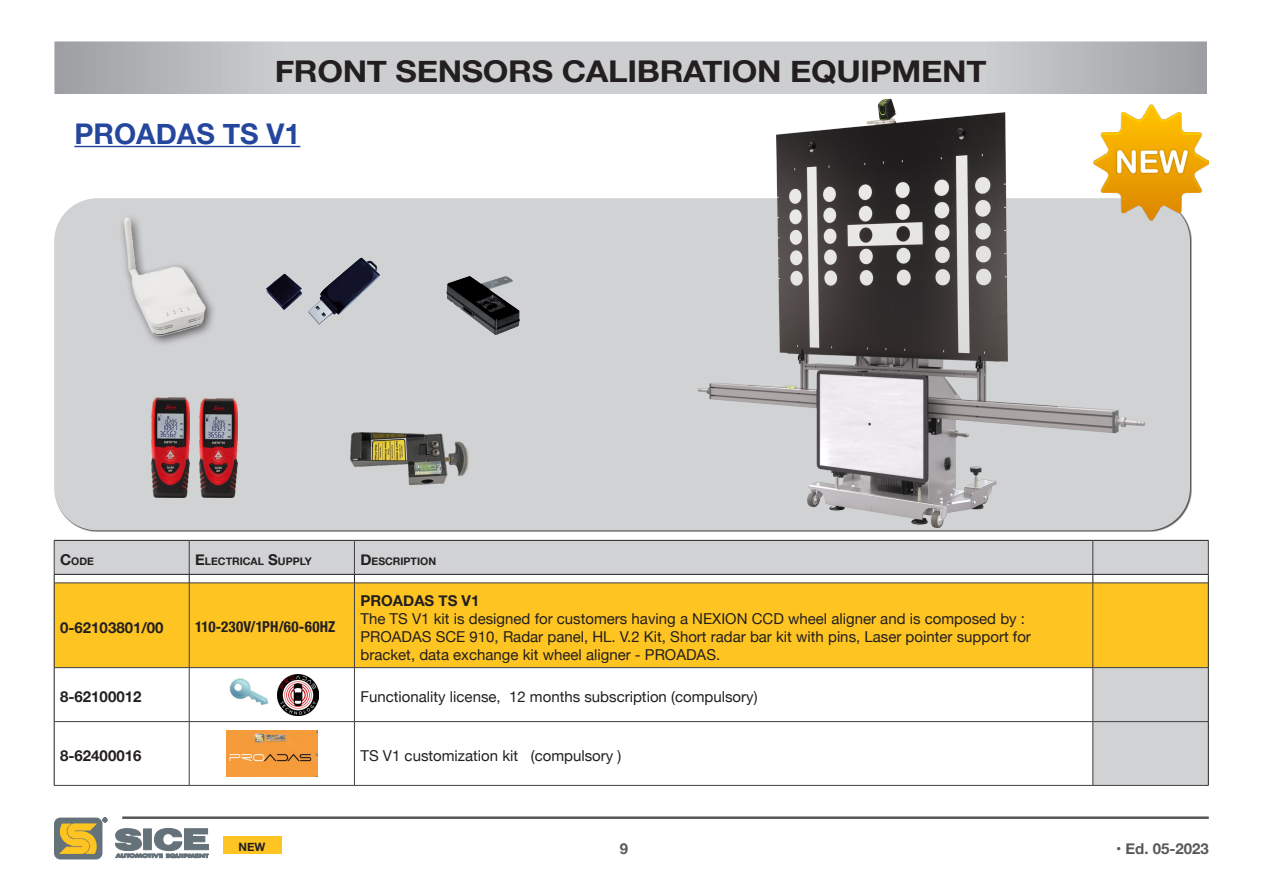
<style>
.page{position:relative;width:1263px;height:893px;background:#fff}
.page>*{position:absolute;margin:0;border:0;box-sizing:border-box;transform-origin:0 0}
.t1{font:700 30px "Helvetica Neue";letter-spacing:-.01em;color:#231f20;scale:1.1 1}
.t2{font:700 28.5px "Helvetica Neue";color:#24469d}
.t3{font:15px/18px "Helvetica Neue";color:#231f20}
.t4{font:700 15px "Helvetica Neue";color:#231f20}
.t5{font:700 condensed 15px "Helvetica Neue";letter-spacing:.015em;color:#231f20}
.t6{font:700 15px "Helvetica Neue";color:#57585a}
.t7{font:700 15px "Helvetica Neue";color:#231f20}
.t8{font:700 11.55px "Helvetica Neue";color:#231f20}
.t9{font:700 10.5px "Helvetica Neue";color:#231f20}
.s1{font-size:15px}
</style>
<div class="page">
<hr style="left:122px;top:817px;width:1086px;height:2px;background:#57585a">
<div style="left:54px;top:818px;width:48px;height:41px;background:#667279;border-radius:6px"></div>
<svg style="left:59px;top:823px;width:38px;height:31px"></svg>
<svg style="left:103px;top:817px;width:4px;height:5px"></svg>
<svg style="left:115px;top:828px;width:94px;height:30px"></svg>
<div style="left:223px;top:837px;width:58px;height:17px;background:#fec422"></div>
<svg style="left:56px;top:43px;width:1149px;height:49px;background:#c3c4c6"></svg>
<hr style="left:74px;top:146px;width:226px;height:1px;background:#24469d">
<div style="left:54px;top:199px;width:1136px;height:331px;background:#d1d2d4;border-radius:42px"></div>
<div style="left:55px;top:584px;width:1153px;height:83px;background:#fec422"></div>
<div style="left:1093px;top:668px;width:115px;height:117px;background:#d1d2d4"></div>
<hr style="left:54px;top:583px;width:135px;height:1px;background:#3e3e3f">
<hr style="left:189px;top:583px;width:165px;height:1px;background:#3e3e3f">
<hr style="left:189px;top:583px;width:1px;height:84px;background:#3e3e3f">
<hr style="left:354px;top:583px;width:739px;height:1px;background:#3e3e3f">
<hr style="left:354px;top:583px;width:1px;height:84px;background:#3e3e3f">
<hr style="left:1093px;top:583px;width:115px;height:1px;background:#3e3e3f">
<hr style="left:1092px;top:583px;width:1px;height:84px;background:#3e3e3f">
<hr style="left:54px;top:667px;width:135px;height:1px;background:#3e3e3f">
<hr style="left:189px;top:667px;width:165px;height:1px;background:#3e3e3f">
<hr style="left:189px;top:668px;width:1px;height:53px;background:#3e3e3f">
<hr style="left:354px;top:667px;width:739px;height:1px;background:#3e3e3f">
<hr style="left:354px;top:668px;width:1px;height:53px;background:#3e3e3f">
<hr style="left:1093px;top:667px;width:115px;height:1px;background:#3e3e3f">
<hr style="left:1092px;top:668px;width:1px;height:53px;background:#3e3e3f">
<hr style="left:54px;top:721px;width:135px;height:1px;background:#3e3e3f">
<hr style="left:189px;top:721px;width:165px;height:1px;background:#3e3e3f">
<hr style="left:189px;top:722px;width:1px;height:63px;background:#3e3e3f">
<hr style="left:354px;top:721px;width:739px;height:1px;background:#3e3e3f">
<hr style="left:354px;top:722px;width:1px;height:63px;background:#3e3e3f">
<hr style="left:1093px;top:721px;width:115px;height:1px;background:#3e3e3f">
<hr style="left:1092px;top:722px;width:1px;height:63px;background:#3e3e3f">
<hr style="left:54px;top:785px;width:135px;height:1px;background:#3e3e3f">
<hr style="left:189px;top:785px;width:165px;height:1px;background:#3e3e3f">
<hr style="left:354px;top:785px;width:739px;height:1px;background:#3e3e3f">
<hr style="left:1093px;top:785px;width:115px;height:1px;background:#3e3e3f">
<svg style="left:54px;top:540px;width:1155px;height:43px"></svg>
<hr style="left:54px;top:583px;width:1px;height:85px;background:#231f20">
<hr style="left:1208px;top:583px;width:1px;height:85px;background:#231f20">
<hr style="left:54px;top:668px;width:1px;height:54px;background:#231f20">
<hr style="left:1208px;top:668px;width:1px;height:54px;background:#231f20">
<hr style="left:54px;top:722px;width:1px;height:63px;background:#231f20">
<hr style="left:1208px;top:722px;width:1px;height:63px;background:#231f20">
<img style="left:277px;top:674px;width:41px;height:41px">
<img style="left:229px;top:678px;width:40px;height:27px">
<img style="left:226px;top:731px;width:91px;height:45px">
<img style="left:446px;top:276px;width:74px;height:59px">
<img style="left:351px;top:433px;width:117px;height:52px">
<img style="left:151px;top:398px;width:38px;height:99px">
<img style="left:200px;top:398px;width:38px;height:100px">
<div style="left:119px;top:213px;width:98px;height:134px;background:#231f20;opacity:.75"></div>
<img style="left:124px;top:218px;width:82px;height:117px">
<img style="left:266px;top:257px;width:114px;height:68px">
<img style="left:593px;top:81px;width:614px;height:451px">
<img style="left:1094px;top:105px;width:115px;height:115px">
<h1 class="t1" style="left:275px;top:48px;width:649px">FRONT SENSORS CALIBRATION EQUIPMENT</h1>
<h2 class="t2" style="left:74px;top:111px;width:227px">PROADAS TS V1</h2>
<p class="t9" style="left:60px;top:553px;width:35px"><span class="s1">C</span>ODE</p>
<p class="t9" style="left:195px;top:553px;width:31px"><span class="s1">E</span>LECTRICA</p>
<p class="t9" style="left:258px;top:553px;width:29px">L <span class="s1">S</span>UPP</p>
<p class="t9" style="left:300px;top:553px;width:14px">LY</p>
<p class="t9" style="left:360px;top:553px;width:26px"><span class="s1">D</span>ESCRIPTION</p>
<p class="t4" style="left:60px;top:615px;width:105px">0-62103801/00</p>
<p class="t5" style="left:195px;top:615px;width:133px">110-230V/1PH/60-60HZ</p>
<p class="t7" style="left:360px;top:588px;width:120px">PROADAS TS V1</p>
<p class="t3" style="left:360px;top:610px;width:672px">The TS V1 kit is designed for customers having a NEXION CCD wheel aligner and is composed by :<br>PROADAS SCE 910, Radar panel, HL. V.2 Kit, Short radar bar kit with pins, Laser pointer support for bracket, data exchange kit wheel aligner - PROADAS.</p>
<p class="t4" style="left:60px;top:685px;width:83px">8-62100012</p>
<p class="t3" style="left:360px;top:688px;width:399px">Functionality license, 12 months subscription (compulsory)</p>
<p class="t4" style="left:60px;top:744px;width:83px">8-62400016</p>
<p class="t3" style="left:360px;top:747px;width:262px">TS V1 customization kit (compulsory )</p>
<p class="t8" style="left:239px;top:838px;width:28px">NEW</p>
<p class="t6" style="left:620px;top:837px;width:10px">9</p>
<p class="t6" style="left:1116px;top:837px;width:94px">• Ed. 05-2023</p>
</div>
